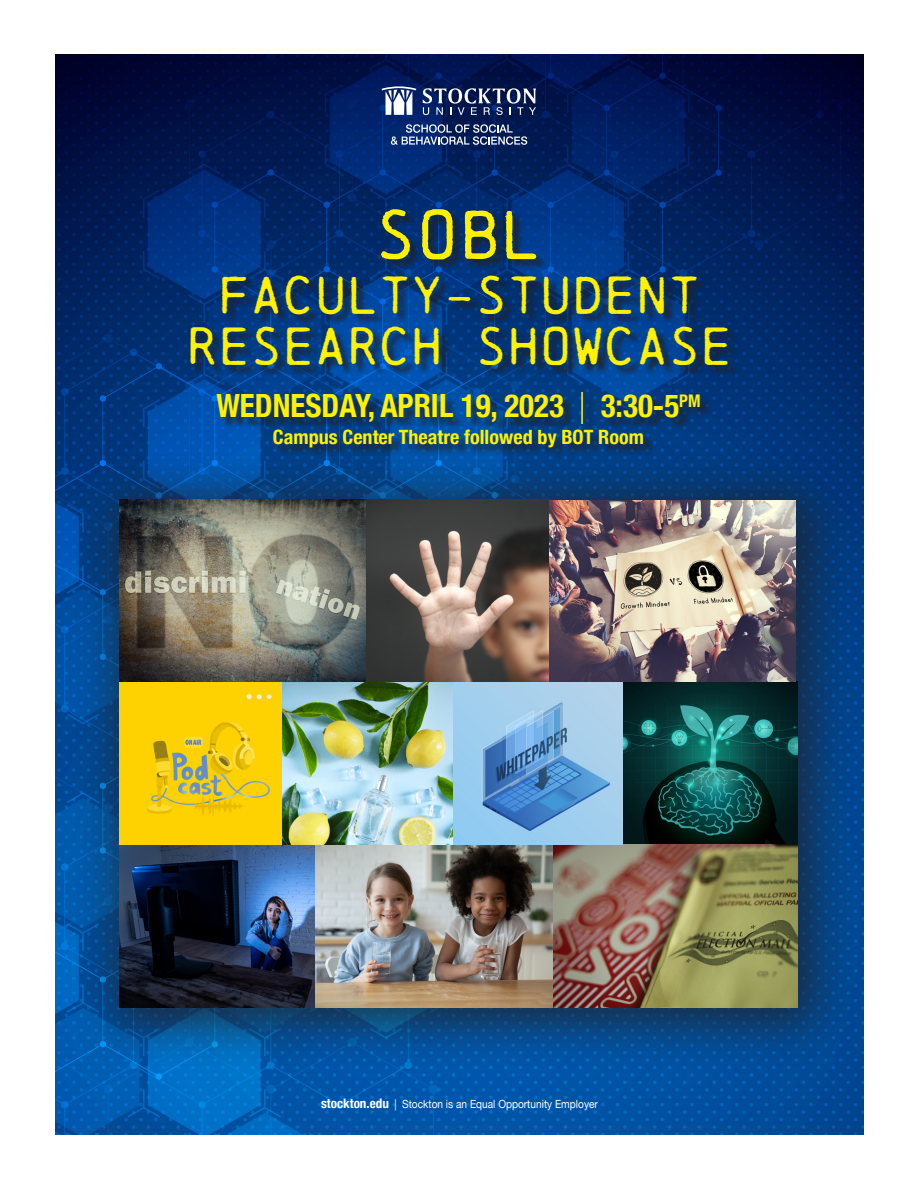
<style>
.page{position:relative;width:918px;height:1188px;background:#fff}
.page>*{position:absolute;margin:0;border:0;box-sizing:border-box;transform-origin:0 0}
.t1{font:64.95px "Chainprinter";color:#fff101}
.t2{font:49.8px "Chainprinter";color:#fff101}
.t3{font:700 condensed 31.95px "Helvetica Neue";color:#fff101}
.t4{font:700 condensed 19.65px "Helvetica Neue";color:#fff101}
.t5{font:11.25px "Helvetica Neue";color:#fff;scale:.9 1}
.s1{font-weight:300;font-stretch:normal}
.s2{font-weight:700;font-stretch:condensed;font-size:13.2px}
</style>
<div class="page">
<img style="left:55px;top:54px;width:809px;height:1080px">
<div style="left:70px;top:450px;width:790px;height:620px;background:#231f20;opacity:.75"></div>
<img style="left:120px;top:845px;width:433px;height:163px">
<img style="left:120px;top:500px;width:677px;height:345px">
<img style="left:553px;top:845px;width:244px;height:163px">
<svg style="left:391px;top:124px;width:136px;height:21px"></svg>
<svg style="left:423px;top:88px;width:113px;height:27px"></svg>
<svg style="left:382px;top:86px;width:34px;height:29px"></svg>
<div style="left:192px;top:211px;width:547px;height:248px;background:#231f20;opacity:.75"></div>
<p class="t1" style="left:375px;top:195px;width:169px">SOBL</p>
<p class="t2" style="left:218px;top:265px;width:484px">FACULTY-STUDENT</p>
<p class="t2" style="left:186px;top:316px;width:548px">RESEARCH SHOWCASE</p>
<p class="t3" style="left:216px;top:379px;width:486px">WEDNESDAY, APRIL 19, 2023 <span class="s1">|</span> 3:30-5<sup>PM</sup></p>
<p class="t4" style="left:273px;top:421px;width:373px">Campus Center Theatre followed by BOT Room</p>
<p class="t5" style="left:321px;top:1096px;width:309px"><span class="s2">stockton.edu</span> | Stockton is an Equal Opportunity Employer</p>
</div>
